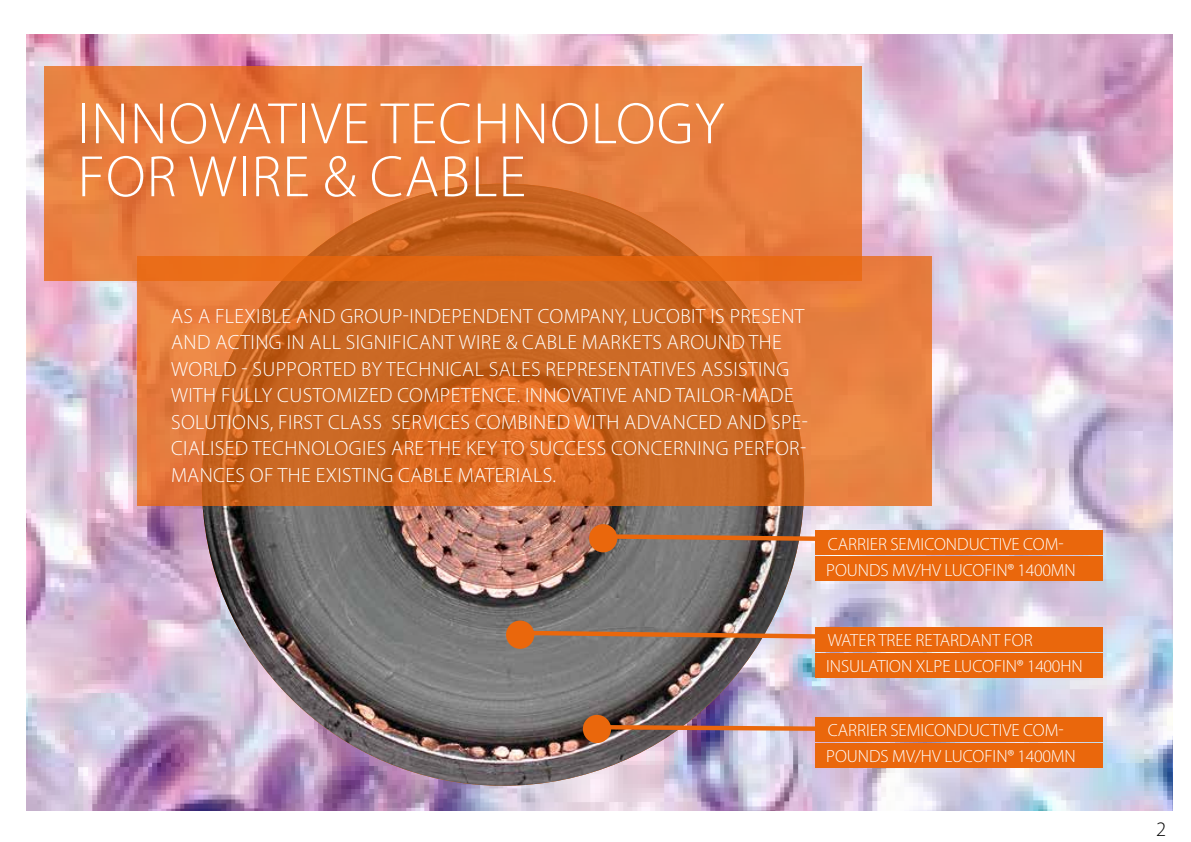
<style>
.page{position:relative;width:1191px;height:842px;background:#fff}
.page>*{position:absolute;margin:0;border:0;box-sizing:border-box;transform-origin:0 0}
.t1{font:300 58.9px/53px "Myriad Pro";letter-spacing:.02em;color:#fff}
.t2{font:300 20.6px/26.5px "Myriad Pro";letter-spacing:.02em;color:#fff}
.t3{font:300 20.6px "Myriad Pro";color:#000}
.t4{font:300 17.7px/26.1px "Myriad Pro";color:#fff}
</style>
<div class="page">
<img style="left:27px;top:34px;width:1145px;height:776px">
<img style="left:202px;top:184px;width:602px;height:602px;border-radius:301px">
<svg style="left:44px;top:66px;width:817px;height:215px;fill:#e97f3f"></svg>
<svg style="left:137px;top:256px;width:795px;height:250px"></svg>
<div style="left:589px;top:524px;width:28px;height:28px;background:#ea670c;border-radius:50%"></div>
<svg style="left:616px;top:532px;width:199px;height:12px"></svg>
<div style="left:583px;top:715px;width:28px;height:28px;background:#ea670c;border-radius:50%"></div>
<svg style="left:609px;top:723px;width:206px;height:11px"></svg>
<div style="left:506px;top:621px;width:28px;height:28px;background:#ea670c;border-radius:50%"></div>
<svg style="left:532px;top:628px;width:283px;height:13px"></svg>
<div style="left:815px;top:627px;width:287px;height:24px;background:#ea670c"></div>
<div style="left:815px;top:653px;width:287px;height:24px;background:#ea670c"></div>
<div style="left:815px;top:531px;width:287px;height:24px;background:#ea670c"></div>
<div style="left:815px;top:557px;width:287px;height:24px;background:#ea670c"></div>
<div style="left:815px;top:717px;width:287px;height:25px;background:#ea670c"></div>
<div style="left:815px;top:743px;width:287px;height:25px;background:#ea670c"></div>
<h1 class="t1" style="left:78px;top:98px;width:648px">INNOVATIVE TECHNOLOGY<br>FOR WIRE &amp; CABLE</h1>
<p class="t2" style="left:171px;top:303px;width:638px">AS A FLEXIBLE AND GROUP-INDEPENDENT COMPANY, LUCOBIT IS PRESENT AND ACTING IN ALL SIGNIFICANT WIRE &amp; CABLE MARKETS AROUND THE WORLD - SUPPORTED BY TECHNICAL SALES REPRESENTATIVES ASSISTING WITH FULLY CUSTOMIZED COMPETENCE. INNOVATIVE AND TAILOR-MADE SOLUTIONS, FIRST CLASS SERVICES COMBINED WITH ADVANCED AND SPE-CIALISED TECHNOLOGIES ARE THE KEY TO SUCCESS CONCERNING PERFOR-MANCES OF THE EXISTING CABLE MATERIALS.</p>
<p class="t4" style="left:826px;top:531px;width:251px">CARRIER SEMICONDUCTIVE COM-<br>POUNDS MV/HV LUCOFIN® 1400MN</p>
<p class="t4" style="left:826px;top:627px;width:258px">WATER TREE RETARDANT FOR<br>INSULATION XLPE LUCOFIN® 1400HN</p>
<p class="t4" style="left:826px;top:717px;width:251px">CARRIER SEMICONDUCTIVE COM-<br>POUNDS MV/HV LUCOFIN® 1400MN</p>
<p class="t3" style="left:1156px;top:818px;width:12px">2</p>
</div>
